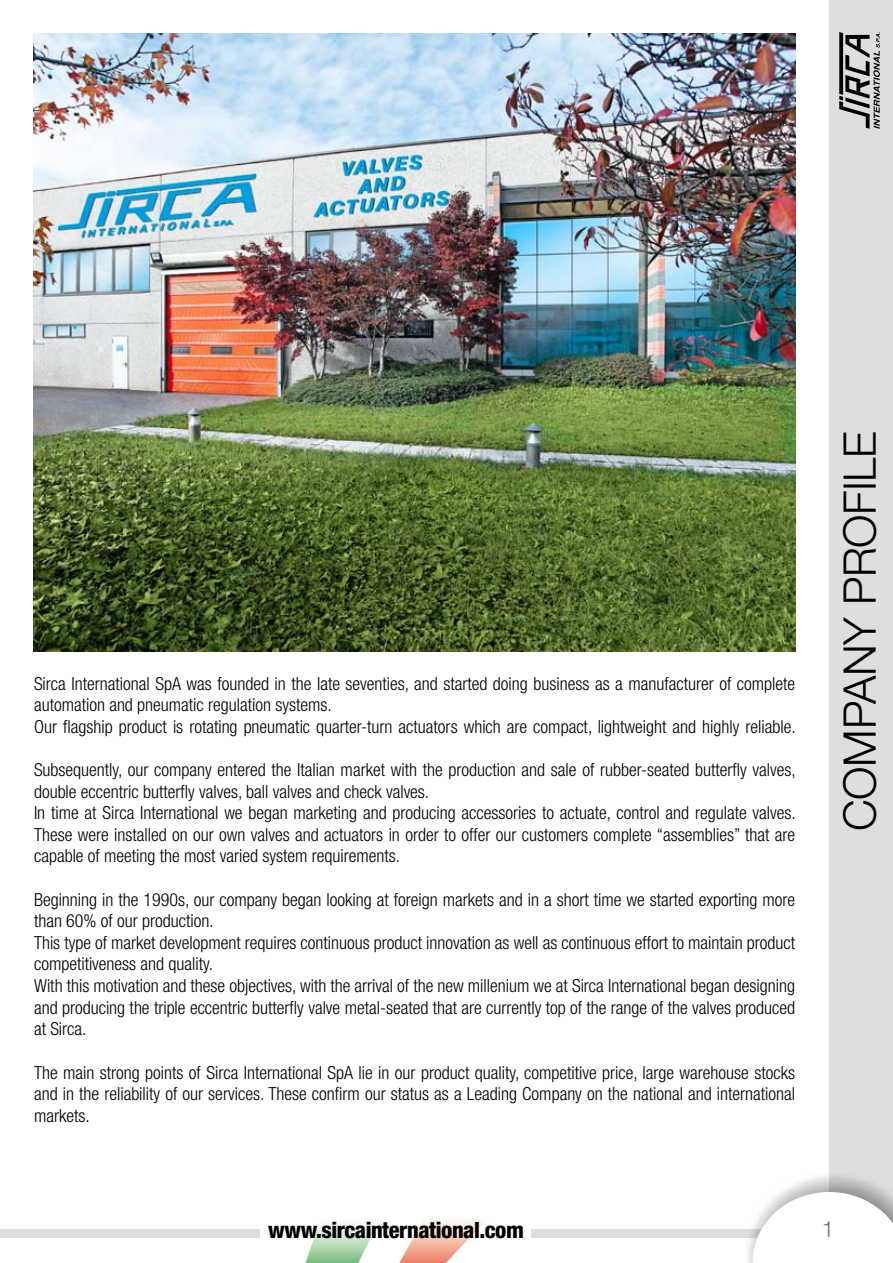
<style>
.page{position:relative;width:893px;height:1263px;background:#fff}
.page>*{position:absolute;margin:0;border:0;box-sizing:border-box;transform-origin:0 0}
.t1{font:300 45px "Helvetica Neue LT Std";letter-spacing:-.01em;color:#000}
.t2{font:800 condensed 22.5px "Helvetica Neue LT Std";letter-spacing:-.02em;color:#000}
.t3{font:300 22.5px "Helvetica Neue LT Std";color:#707173}
.t4{font:300 condensed 18px/21.6px "Helvetica Neue LT Std";color:#000}
</style>
<div class="page">
<svg style="left:305px;top:1223px;width:72px;height:40px"></svg>
<svg style="left:399px;top:1220px;width:86px;height:43px"></svg>
<div style="left:829px;top:0;width:64px;height:1263px;background:#dddedf"></div>
<div style="left:531px;top:1229px;width:290px;height:9px;background:#dddedf"></div>
<div style="left:0;top:1229px;width:259px;height:9px;background:#dddedf"></div>
<svg style="left:839px;top:32px;width:41px;height:97px"></svg>
<svg style="left:748px;top:1176px;width:137px;height:87px"></svg>
<svg style="left:753px;top:1192px;width:140px;height:71px"></svg>
<img style="left:34px;top:34px;width:761px;height:618px">
<p class="t4" style="left:34px;top:672px;width:763px">Sirca International SpA was founded in the late seventies, and started doing business as a manufacturer of complete automation and pneumatic regulation systems.<br>Our flagship product is rotating pneumatic quarter-turn actuators which are compact, lightweight and highly reliable.</p>
<p class="t4" style="left:34px;top:759px;width:763px">Subsequently, our company entered the Italian market with the production and sale of rubber-seated butterfly valves, double eccentric butterfly valves, ball valves and check valves.<br>In time at Sirca International we began marketing and producing accessories to actuate, control and regulate valves.<br>These were installed on our own valves and actuators in order to offer our customers complete “assemblies” that are capable of meeting the most varied system requirements.</p>
<p class="t4" style="left:34px;top:888px;width:763px">Beginning in the 1990s, our company began looking at foreign markets and in a short time we started exporting more than 60% of our production.<br>This type of market development requires continuous product innovation as well as continuous effort to maintain product competitiveness and quality.<br>With this motivation and these objectives, with the arrival of the new millenium we at Sirca International began designing and producing the triple eccentric butterfly valve metal-seated that are currently top of the range of the valves produced at Sirca.</p>
<p class="t4" style="left:34px;top:1061px;width:763px;text-align:justify">The main strong points of Sirca International SpA lie in our product quality, competitive price, large warehouse stocks and in the reliability of our services. These confirm our status as a Leading Company on the national and international markets.</p>
<h1 class="t1" style="left:832px;top:831px;width:401px;rotate:-90deg">COMPANY PROFILE</h1>
<p class="t2" style="left:268px;top:1216px;width:257px">www.sircainternational.com</p>
<p class="t3" style="left:822px;top:1215px;width:14px">1</p>
</div>
